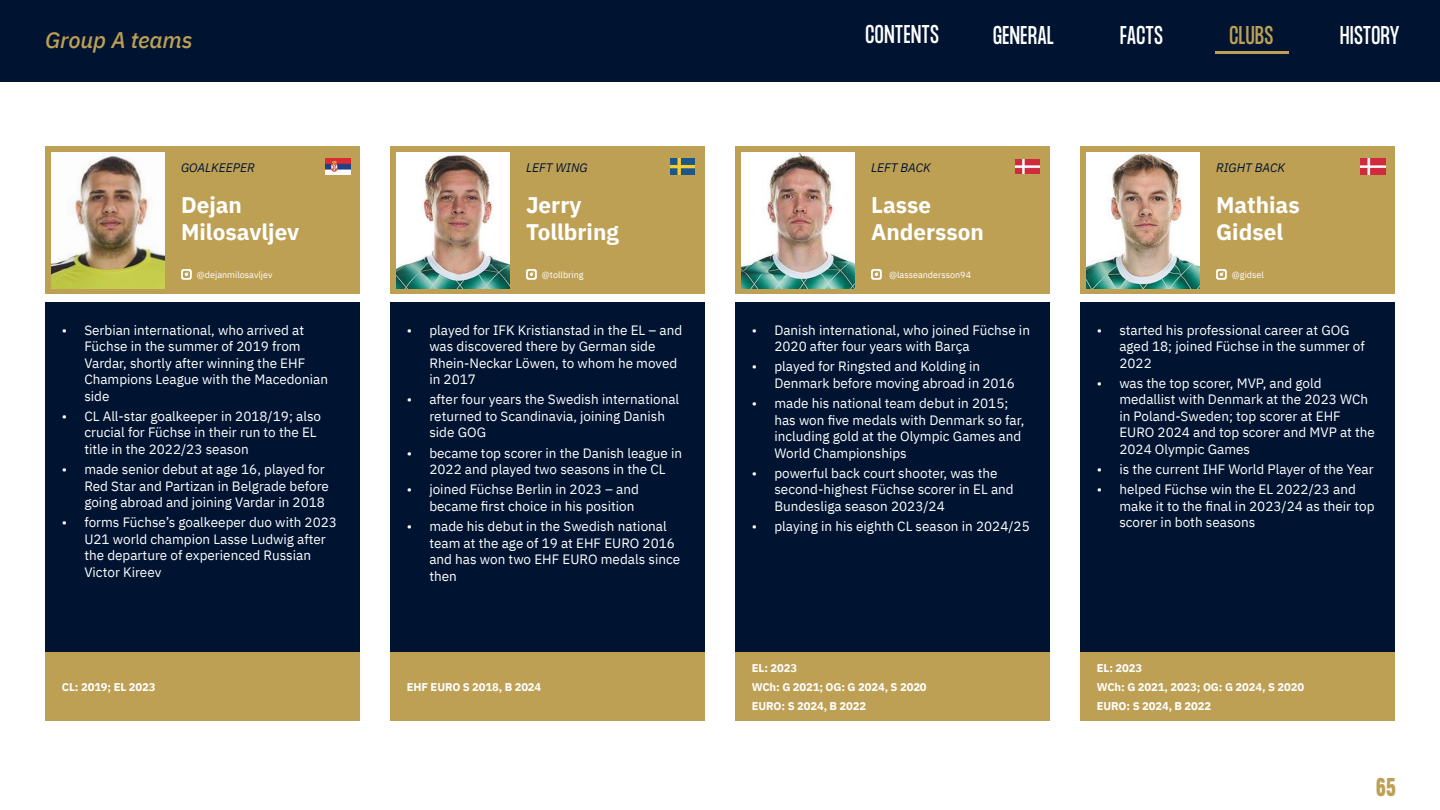
<style>
.page{position:relative;width:1440px;height:810px;background:#fff}
.page>*{position:absolute;margin:0;border:0;box-sizing:border-box;transform-origin:0 0}
.t1{font:700 22.5px/27px "IBM Plex Sans";color:#fff}
.t2{font:22.5px "Formula Condensed";letter-spacing:.015em;color:#fff}
.t3{font:italic 500 22.5px "IBM Plex Sans";letter-spacing:-.005em;color:#bea055}
.t4{font:22.5px "Formula Condensed";letter-spacing:.02em;color:#bea055}
.t5{font:700 22.5px "Formula Condensed";color:#bea055}
.t6{font:13.5px/16.5px "IBM Plex Sans";color:#fff}
.t7{font:italic 12.38px "IBM Plex Sans";color:#001432}
.t8{font:700 11.25px/18.8px "IBM Plex Sans";letter-spacing:-.01em;color:#fff}
.t9{font:9px "IBM Plex Sans";color:#fff}
</style>
<div class="page">
<div style="left:0;top:0;width:1440px;height:82px;background:#001432"></div>
<hr style="left:1215px;top:52px;width:74px;height:2px;background:#bea055">
<div style="left:45px;top:302px;width:315px;height:419px;background:#001432"></div>
<div style="left:45px;top:147px;width:315px;height:147px;background:#bea055"></div>
<div style="left:45px;top:652px;width:315px;height:69px;background:#bea055"></div>
<img style="left:51px;top:153px;width:114px;height:135px">
<svg style="left:181px;top:269px;width:11px;height:11px"></svg>
<div style="left:390px;top:302px;width:315px;height:419px;background:#001432"></div>
<div style="left:390px;top:147px;width:315px;height:147px;background:#bea055"></div>
<div style="left:390px;top:652px;width:315px;height:69px;background:#bea055"></div>
<img style="left:396px;top:153px;width:114px;height:135px">
<svg style="left:526px;top:269px;width:11px;height:11px"></svg>
<div style="left:735px;top:302px;width:315px;height:419px;background:#001432"></div>
<div style="left:735px;top:147px;width:315px;height:147px;background:#bea055"></div>
<div style="left:735px;top:652px;width:315px;height:69px;background:#bea055"></div>
<img style="left:741px;top:153px;width:114px;height:135px">
<svg style="left:871px;top:269px;width:11px;height:11px"></svg>
<div style="left:1080px;top:302px;width:315px;height:419px;background:#001432"></div>
<div style="left:1080px;top:147px;width:315px;height:147px;background:#bea055"></div>
<div style="left:1080px;top:652px;width:315px;height:69px;background:#bea055"></div>
<img style="left:1086px;top:153px;width:114px;height:135px">
<svg style="left:1216px;top:269px;width:11px;height:11px"></svg>
<img style="left:326px;top:158px;width:24px;height:16px">
<img style="left:671px;top:158px;width:24px;height:16px">
<img style="left:1016px;top:159px;width:23px;height:14px">
<img style="left:1361px;top:158px;width:24px;height:16px">
<h1 class="t3" style="left:45px;top:22px;width:149px">Group A teams</h1>
<h1 class="t2" style="left:865px;top:21px;width:75px">CONTENTS</h1>
<h1 class="t2" style="left:993px;top:21px;width:62px">GENERAL</h1>
<h1 class="t2" style="left:1120px;top:21px;width:44px">FACTS</h1>
<h1 class="t4" style="left:1229px;top:21px;width:46px">CLUBS</h1>
<h1 class="t2" style="left:1340px;top:22px;width:61px">HISTORY</h1>
<p class="t7" style="left:181px;top:158px;width:75px">GOALKEEPER</p>
<p class="t7" style="left:526px;top:158px;width:63px">LEFT WING</p>
<p class="t7" style="left:871px;top:158px;width:61px">LEFT BACK</p>
<p class="t7" style="left:1216px;top:158px;width:71px">RIGHT BACK</p>
<h1 class="t1" style="left:181px;top:190px;width:120px">Dejan<br>Milosavljev</h1>
<h1 class="t1" style="left:526px;top:190px;width:94px">Jerry<br>Tollbring</h1>
<h1 class="t1" style="left:871px;top:190px;width:114px">Lasse<br>Andersson</h1>
<h1 class="t1" style="left:1216px;top:190px;width:85px">Mathias<br>Gidsel</h1>
<p class="t9" style="left:197px;top:267px;width:77px">@dejanmilosavljev</p>
<p class="t9" style="left:542px;top:267px;width:43px">@tollbring</p>
<p class="t9" style="left:889px;top:267px;width:83px">@lasseandersson94</p>
<p class="t9" style="left:1232px;top:267px;width:34px">@gidsel</p>
<p class="t6" style="left:84px;top:320px;width:245px;text-indent:-23px">• Serbian international, who arrived at<br>Füchse in the summer of 2019 from<br>Vardar, shortly after winning the EHF<br>Champions League with the Macedonian side</p>
<p class="t6" style="left:84px;top:407px;width:238px;text-indent:-23px">• CL All-star goalkeeper in 2018/19; also crucial for Füchse in their run to the EL title in the 2022/23 season</p>
<p class="t6" style="left:84px;top:460px;width:246px;text-indent:-23px">• made senior debut at age 16, played for<br>Red Star and Partizan in Belgrade before going abroad and joining Vardar in 2018</p>
<p class="t6" style="left:84px;top:513px;width:254px;text-indent:-23px">• forms Füchse’s goalkeeper duo with 2023<br>U21 world champion Lasse Ludwig after the departure of experienced Russian<br>Victor Kireev</p>
<p class="t6" style="left:429px;top:320px;width:255px;text-indent:-23px">• played for IFK Kristianstad in the EL – and was discovered there by German side<br>Rhein-Neckar Löwen, to whom he moved in 2017</p>
<p class="t6" style="left:429px;top:390px;width:251px;text-indent:-23px">• after four years the Swedish international returned to Scandinavia, joining Danish side GOG</p>
<p class="t6" style="left:407px;top:443px;width:277px;text-align:center">• became top scorer in the Danish league in<br>2022 and played two seasons in the CL</p>
<p class="t6" style="left:429px;top:480px;width:211px;text-indent:-23px">• joined Füchse Berlin in 2023 – and became first choice in his position</p>
<p class="t6" style="left:429px;top:517px;width:252px;text-indent:-23px">• made his debut in the Swedish national team at the age of 19 at EHF EURO 2016 and has won two EHF EURO medals since then</p>
<p class="t6" style="left:774px;top:320px;width:257px;text-indent:-23px">• Danish international, who joined Füchse in<br>2020 after four years with Barça</p>
<p class="t6" style="left:774px;top:357px;width:242px;text-indent:-23px">• played for Ringsted and Kolding in<br>Denmark before moving abroad in 2016</p>
<p class="t6" style="left:774px;top:394px;width:251px;text-indent:-23px">• made his national team debut in 2015; has won five medals with Denmark so far, including gold at the Olympic Games and World Championships</p>
<p class="t6" style="left:774px;top:464px;width:241px;text-indent:-23px">• powerful back court shooter, was the second-highest Füchse scorer in EL and<br>Bundesliga season 2023/24</p>
<p class="t6" style="left:752px;top:517px;width:279px">• playing in his eighth CL season in 2024/25</p>
<p class="t6" style="left:1119px;top:320px;width:247px;text-indent:-23px">• started his professional career at GOG aged 18; joined Füchse in the summer of<br>2022</p>
<p class="t6" style="left:1119px;top:374px;width:257px;text-indent:-23px">• was the top scorer, MVP, and gold medallist with Denmark at the 2023 WCh in Poland-Sweden; top scorer at EHF<br>EURO 2024 and top scorer and MVP at the<br>2024 Olympic Games</p>
<p class="t6" style="left:1097px;top:460px;width:278px">• is the current IHF World Player of the Year</p>
<p class="t6" style="left:1119px;top:480px;width:257px;text-indent:-23px">• helped Füchse win the EL 2022/23 and make it to the final in 2023/24 as their top scorer in both seasons</p>
<p class="t8" style="left:62px;top:677px;width:95px">CL: 2019; EL 2023</p>
<p class="t8" style="left:407px;top:677px;width:136px">EHF EURO S 2018, B 2024</p>
<p class="t8" style="left:752px;top:658px;width:176px">EL: 2023<br>WCh: G 2021; OG: G 2024, S 2020<br>EURO: S 2024, B 2022</p>
<p class="t8" style="left:1097px;top:658px;width:209px">EL: 2023<br>WCh: G 2021, 2023; OG: G 2024, S 2020<br>EURO: S 2024, B 2022</p>
<h1 class="t5" style="left:1376px;top:774px;width:21px">65</h1>
</div>
